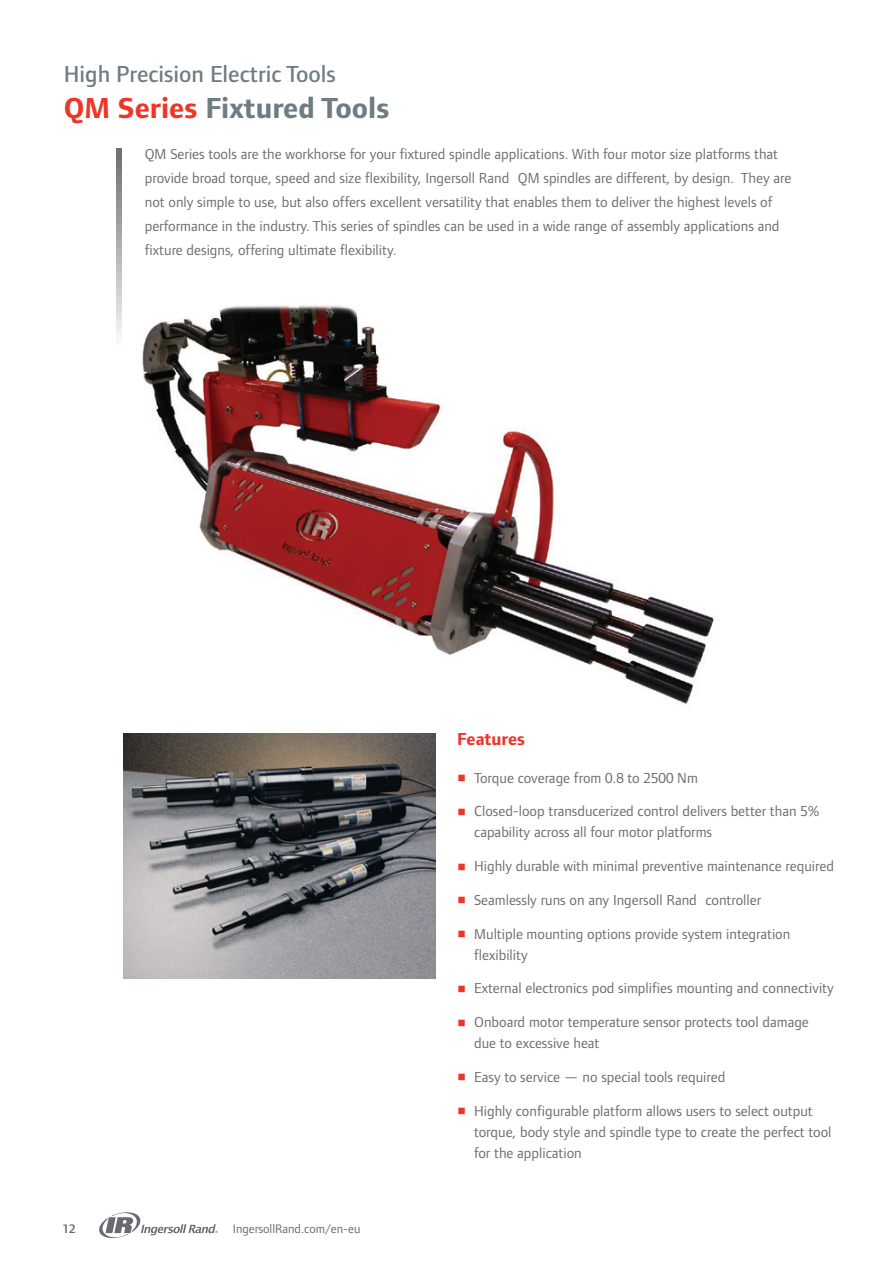
<style>
.page{position:relative;width:893px;height:1263px;background:#fff}
.page>*{position:absolute;margin:0;border:0;box-sizing:border-box;transform-origin:0 0}
.t1{font:700 30px "Foundry Form Sans";color:#6f7c83}
.t2{font:500 24px "Foundry Form Sans";color:#6f7c83}
.t3{font:700 18px "Foundry Form Sans";color:#ee3529}
.t4{font:15px/21px "Foundry Form Sans";color:#6c6d70}
.t5{font:12.75px "Foundry Form Sans";color:#696b73}
.t6{font:600 12.75px "Foundry Form Sans";color:#696b73}
.s1{color:#ee3529}
.s2{font-weight:700;font-size:12px;color:#fff}
</style>
<div class="page">
<img style="left:142px;top:305px;width:572px;height:399px">
<svg style="left:117px;top:149px;width:4px;height:188px"></svg>
<img style="left:124px;top:733px;width:312px;height:245px">
<svg style="left:99px;top:1212px;width:119px;height:26px"></svg>
<h2 class="t2" style="left:64px;top:61px;width:273px">High Precision Electric Tools</h2>
<h1 class="t1" style="left:64px;top:91px;width:327px"><span class="s1">QM Series</span> Fixtured Tools</h1>
<p class="t4" style="left:145px;top:142px;width:648px;line-height:24px">QM Series tools are the workhorse for your fixtured spindle applications. With four motor size platforms that provide broad torque, speed and size flexibility, Ingersoll Rand<span class="s2">®</span> QM spindles are different, by design. They are not only simple to use, but also offers excellent versatility that enables them to deliver the highest levels of performance in the industry. This series of spindles can be used in a wide range of assembly applications and fixture designs, offering ultimate flexibility.</p>
<p class="t6" style="left:63px;top:1222px;width:14px">12</p>
<p class="t5" style="left:233px;top:1222px;width:129px">IngersollRand.com/en-eu</p>
<p class="t3" style="left:457px;top:728px;width:69px">Features</p>
<p class="t4" style="left:457px;top:767px;width:242px"><span class="s1">○</span> Torque coverage from 0.8 to 2500 Nm</p>
<p class="t4" style="left:474px;top:801px;width:347px;text-indent:-17px"><span class="s1">○</span> Closed-loop transducerized control delivers better than 5% capability across all four motor platforms</p>
<p class="t4" style="left:457px;top:855px;width:378px"><span class="s1">○</span> Highly durable with minimal preventive maintenance required</p>
<p class="t4" style="left:457px;top:889px;width:306px"><span class="s1">○</span> Seamlessly runs on any Ingersoll Rand<span class="s2">®</span> controller</p>
<p class="t4" style="left:474px;top:923px;width:318px;text-indent:-17px"><span class="s1">○</span> Multiple mounting options provide system integration flexibility</p>
<p class="t4" style="left:457px;top:978px;width:378px"><span class="s1">○</span> External electronics pod simplifies mounting and connectivity</p>
<p class="t4" style="left:474px;top:1011px;width:336px;text-indent:-17px"><span class="s1">○</span> Onboard motor temperature sensor protects tool damage due to excessive heat</p>
<p class="t4" style="left:457px;top:1066px;width:270px"><span class="s1">○</span> Easy to service — no special tools required</p>
<p class="t4" style="left:474px;top:1100px;width:359px;text-indent:-17px"><span class="s1">○</span> Highly configurable platform allows users to select output torque, body style and spindle type to create the perfect tool for the application</p>
</div>
